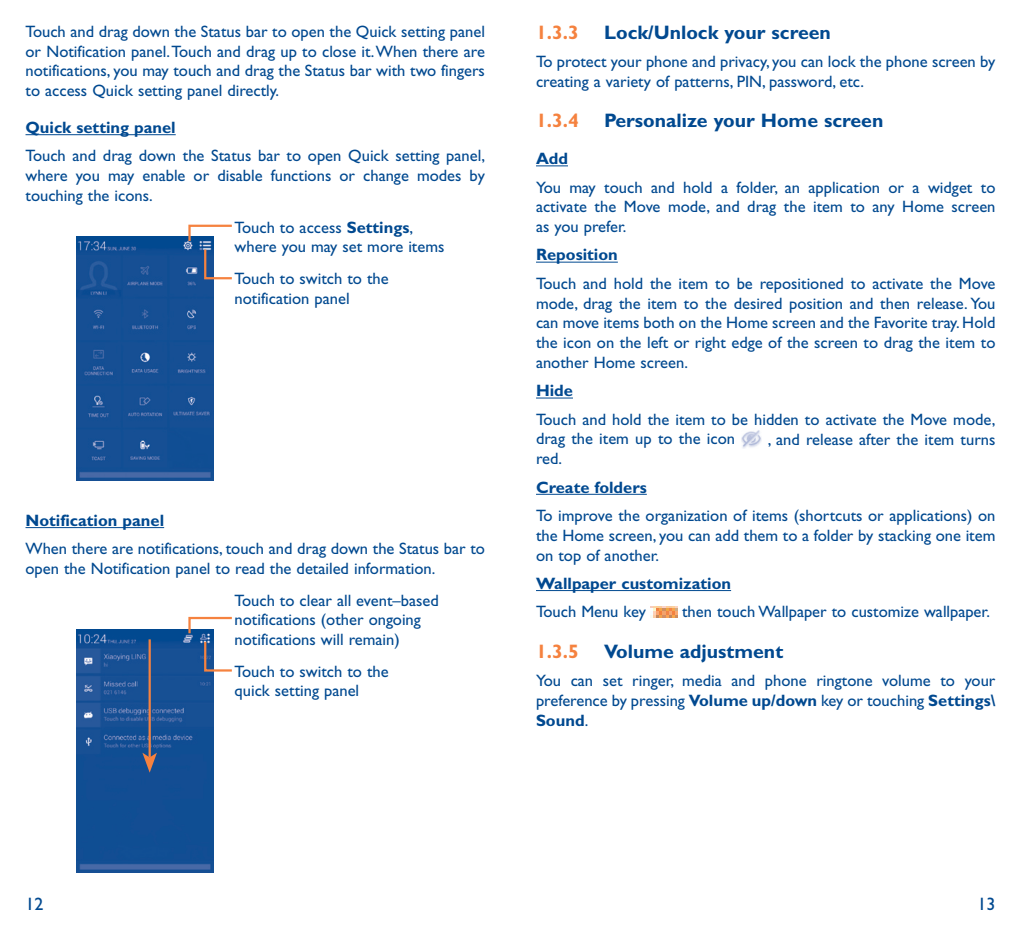
<style>
.page{position:relative;width:1021px;height:936px;background:#fff}
.page>*{position:absolute;margin:0;border:0;box-sizing:border-box;transform-origin:0 0}
.t1{font:700 19.5px "Gill Sans Std";color:#014990}
.t2{font:700 19.5px "Gill Sans Std";color:#f5823f}
.t3{font:18px "Gill Sans Std";color:#014990}
.t4{font:16.5px/19.8px "Gill Sans Std";color:#014990}
.t5{font:700 16.5px "Gill Sans Std";color:#014990}
.s1{font-weight:700}
</style>
<div class="page">
<hr style="left:26px;top:134px;width:150px;height:1px;background:#014990">
<hr style="left:26px;top:527px;width:138px;height:1px;background:#014990">
<img style="left:77px;top:237px;width:137px;height:243px">
<svg style="left:187px;top:224px;width:45px;height:56px"></svg>
<img style="left:77px;top:629px;width:137px;height:243px">
<hr style="left:148px;top:639px;width:3px;height:118px;background:#f5823f">
<svg style="left:142px;top:752px;width:15px;height:20px"></svg>
<svg style="left:187px;top:616px;width:45px;height:56px"></svg>
<hr style="left:536px;top:165px;width:32px;height:1px;background:#014990">
<hr style="left:536px;top:261px;width:82px;height:1px;background:#014990">
<hr style="left:536px;top:397px;width:37px;height:1px;background:#014990">
<hr style="left:536px;top:493px;width:111px;height:2px;background:#014990">
<hr style="left:536px;top:590px;width:195px;height:1px;background:#014990">
<img style="left:741px;top:430px;width:20px;height:19px">
<img style="left:651px;top:606px;width:26px;height:11px">
<p class="t4" style="left:26px;top:21px;width:461px;text-align:justify">Touch and drag down the Status bar to open the Quick setting panel or Notification panel. Touch and drag up to close it. When there are notifications, you may touch and drag the Status bar with two fingers to access Quick setting panel directly.</p>
<p class="t5" style="left:26px;top:118px;width:152px">Quick setting panel</p>
<p class="t4" style="left:26px;top:146px;width:461px;text-align:justify">Touch and drag down the Status bar to open Quick setting panel, where you may enable or disable functions or change modes by touching the icons.</p>
<p class="t4" style="left:234px;top:217px;width:211px">Touch to access <span class="s1">Settings</span>, where you may set more items</p>
<p class="t4" style="left:234px;top:269px;width:156px">Touch to switch to the notification panel</p>
<p class="t5" style="left:26px;top:510px;width:140px">Notification panel</p>
<p class="t4" style="left:26px;top:539px;width:461px">When there are notifications, touch and drag down the Status bar to open the Notification panel to read the detailed information.</p>
<p class="t4" style="left:234px;top:590px;width:206px">Touch to clear all event–based notifications (other ongoing notifications will remain)</p>
<p class="t4" style="left:234px;top:661px;width:156px">Touch to switch to the quick setting panel</p>
<p class="t2" style="left:536px;top:21px;width:44px">1.3.3</p>
<p class="t1" style="left:604px;top:21px;width:228px">Lock/Unlock your screen</p>
<p class="t4" style="left:536px;top:52px;width:461px">To protect your phone and privacy, you can lock the phone screen by creating a variety of patterns, PIN, password, etc.</p>
<p class="t2" style="left:536px;top:109px;width:44px">1.3.4</p>
<p class="t1" style="left:604px;top:109px;width:281px">Personalize your Home screen</p>
<p class="t5" style="left:536px;top:149px;width:33px">Add</p>
<p class="t4" style="left:536px;top:177px;width:461px;text-align:justify">You may touch and hold a folder, an application or a widget to activate the Move mode, and drag the item to any Home screen as you prefer.</p>
<p class="t5" style="left:536px;top:245px;width:83px">Reposition</p>
<p class="t4" style="left:536px;top:273px;width:461px;text-align:justify">Touch and hold the item to be repositioned to activate the Move mode, drag the item to the desired position and then release. You can move items both on the Home screen and the Favorite tray. Hold the icon on the left or right edge of the screen to drag the item to another Home screen.</p>
<p class="t5" style="left:536px;top:381px;width:38px">Hide</p>
<p class="t4" style="left:536px;top:409px;width:461px">Touch and hold the item to be hidden to activate the Move mode, drag the item up to the icon</p>
<p class="t4" style="left:767px;top:429px;width:229px">, and release after the item turns</p>
<p class="t4" style="left:536px;top:449px;width:28px">red.</p>
<p class="t5" style="left:536px;top:477px;width:112px">Create folders</p>
<p class="t4" style="left:536px;top:505px;width:461px;text-align:justify">To improve the organization of items (shortcuts or applications) on the Home screen, you can add them to a folder by stacking one item on top of another.</p>
<p class="t5" style="left:536px;top:573px;width:196px">Wallpaper customization</p>
<p class="t4" style="left:536px;top:601px;width:111px">Touch Menu key</p>
<p class="t4" style="left:682px;top:602px;width:309px">then touch Wallpaper to customize wallpaper.</p>
<p class="t2" style="left:536px;top:639px;width:44px">1.3.5</p>
<p class="t1" style="left:604px;top:639px;width:181px">Volume adjustment</p>
<p class="t4" style="left:536px;top:670px;width:461px;text-align:justify">You can set ringer, media and phone ringtone volume to your preference by pressing <span class="s1">Volume up/down</span> key or touching <span class="s1">Settings\ Sound</span>.</p>
<p class="t3" style="left:26px;top:894px;width:19px">12</p>
<p class="t3" style="left:977px;top:894px;width:19px">13</p>
</div>
